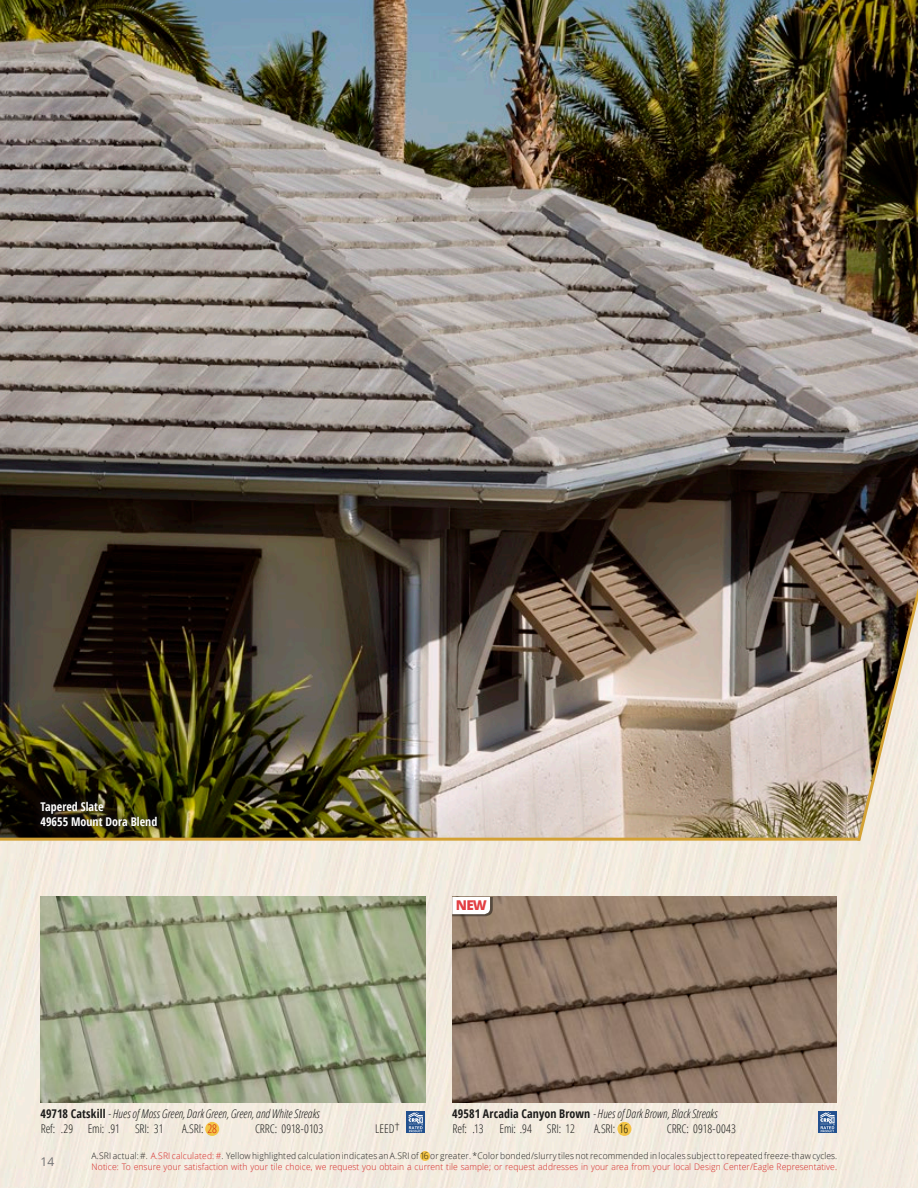
<style>
.page{position:relative;width:918px;height:1188px;background:#fff}
.page>*{position:absolute;margin:0;border:0;box-sizing:border-box;transform-origin:0 0}
.t1{font:800 13.5px "Open Sans";color:#e24044}
.t2{font:italic 300 condensed 12px/15px "Open Sans";color:#1b1b1a}
.t3{font:300 condensed 12px "Open Sans";letter-spacing:-.01em;color:#1b1b1a}
.t4{font:700 condensed 12px/15px "Open Sans";color:#fff}
.t5{font:12px "Open Sans";color:#727273}
.t6{font:300 9px/10.5px "Open Sans";letter-spacing:.01em;color:#d62423;scale:.95 1}
.s1{font-weight:700;font-style:normal}
.s2{font-style:normal}
.s3{color:#d62423}
.s4{color:#1b1b1a}
</style>
<div class="page">
<div style="left:0;top:841px;width:918px;height:347px;background:#f2ecdf"></div>
<img style="left:0;top:0;width:855px;height:838px">
<hr style="left:0;top:838px;width:860px;height:3px;background:#d3a134">
<img style="left:855px;top:0;width:63px;height:844px">
<div style="left:31px;top:792px;width:135px;height:43px;background:#23282f;opacity:.32"></div>
<img style="left:40px;top:897px;width:385px;height:205px">
<div style="left:406px;top:1111px;width:19px;height:22px;background:#22508e"></div>
<svg style="left:409px;top:1112px;width:14px;height:20px"></svg>
<img style="left:452px;top:897px;width:385px;height:205px">
<div style="left:818px;top:1111px;width:19px;height:22px;background:#22508e"></div>
<svg style="left:820px;top:1112px;width:15px;height:20px"></svg>
<div style="left:617px;top:1122px;width:14px;height:14px;background:#f2c346;border-radius:50%"></div>
<div style="left:205px;top:1122px;width:14px;height:14px;background:#f2c647;border-radius:50%"></div>
<svg style="left:452px;top:897px;width:41px;height:19px"></svg>
<svg style="left:420px;top:1151px;width:10px;height:10px"></svg>
<h2 class="t4" style="left:40px;top:799px;width:118px">Tapered Slate<br>49655 Mount Dora Blend</h2>
<h1 class="t1" style="left:456px;top:897px;width:33px">NEW</h1>
<h2 class="t2" style="left:61px;top:1106px;width:261px;text-indent:-20px"><span class="s1">49718 Catskill</span> - Hues of Moss Green, Dark Green, Green, and White Streaks <span class="s2">.29</span></h2>
<h2 class="t3" style="left:41px;top:1122px;width:16px">Ref:</h2>
<h2 class="t3" style="left:88px;top:1122px;width:34px">Emi: .91</h2>
<h2 class="t3" style="left:135px;top:1122px;width:30px">SRI: 31</h2>
<h2 class="t3" style="left:182px;top:1122px;width:36px">A.SRI: <span class="s3">28</span></h2>
<h2 class="t3" style="left:255px;top:1122px;width:70px">CRRC: 0918-0103</h2>
<h2 class="t2" style="left:473px;top:1106px;width:247px;text-indent:-20px"><span class="s1">49581 Arcadia Canyon Brown</span> - Hues of Dark Brown, Black Streaks <span class="s2">.13</span></h2>
<h2 class="t3" style="left:375px;top:1122px;width:26px">LEED<sup>†</sup></h2>
<h2 class="t3" style="left:452px;top:1122px;width:16px">Ref:</h2>
<h2 class="t3" style="left:500px;top:1122px;width:34px">Emi: .94</h2>
<h2 class="t3" style="left:547px;top:1122px;width:30px">SRI: 12</h2>
<h2 class="t3" style="left:594px;top:1122px;width:36px">A.SRI: 16</h2>
<h2 class="t3" style="left:667px;top:1122px;width:71px">CRRC: 0918-0043</h2>
<h2 class="t5" style="left:40px;top:1153px;width:15px">14</h2>
<p class="t6" style="left:92px;top:1151px;width:786px"><span class="s4">A.SRI actual: #.</span> A.SRI calculated: #<span class="s4">. Yellow highlighted calculation indicates an A.SRI of 16 or greater. *Color bonded/slurry tiles not recommended in locales subject to repeated freeze-thaw cycles.<br></span>Notice: To ensure your satisfaction with your tile choice, we request you obtain a current tile sample; or request addresses in your area from your local Design Center/Eagle Representative.</p>
</div>
